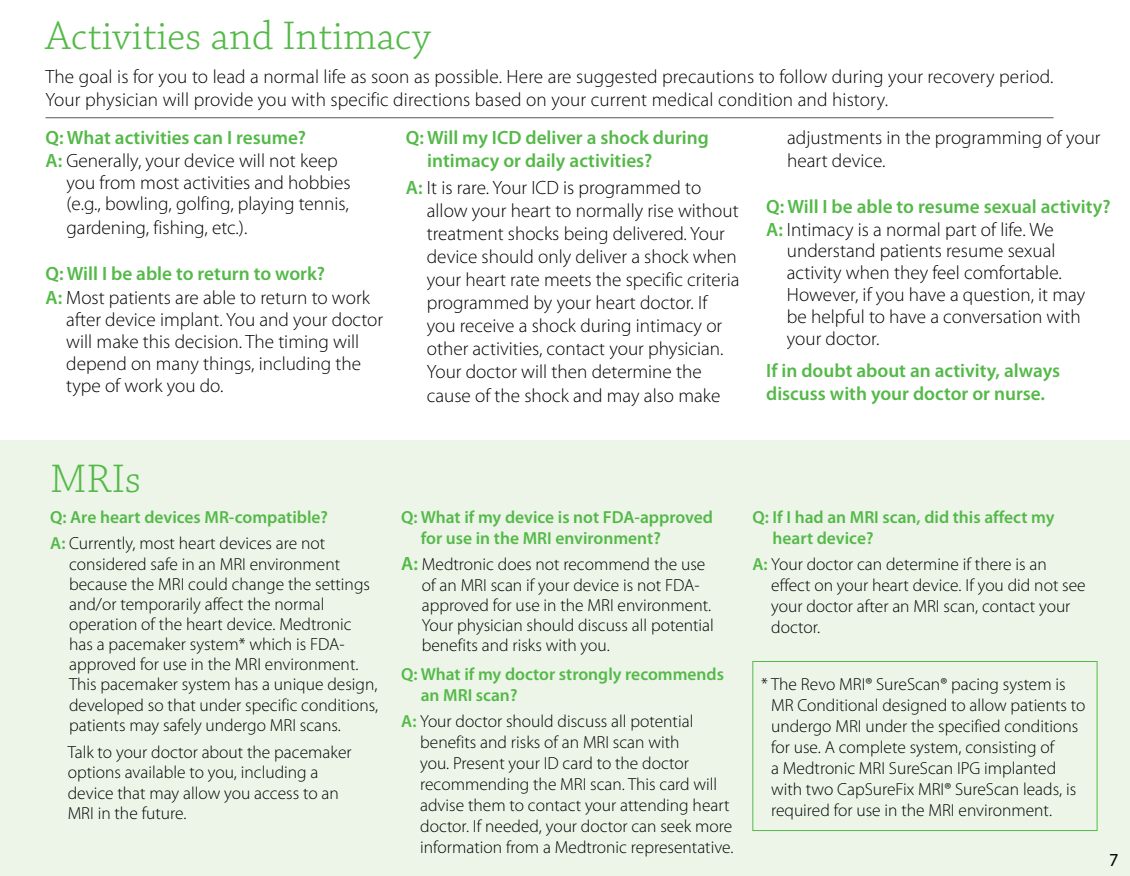
<style>
.page{position:relative;width:1130px;height:876px;background:#fff}
.page>*{position:absolute;margin:0;border:0;box-sizing:border-box;transform-origin:0 0}
.t1{font:300 42px "Chaparral Pro";color:#54b948}
.t2{font:300 19.25px/23.1px "Myriad Pro";color:#000}
.t3{font:600 19.25px/23.1px "Myriad Pro";color:#54b948}
.t4{font:18.38px "Myriad Pro";color:#000}
.t5{font:300 17.5px/20.1px "Myriad Pro";color:#000}
.t6{font:600 17.5px/21px "Myriad Pro";color:#54b948}
.s1{font-weight:600;color:#54b948}
.s2{font-weight:300;color:#000}
.s3{font-weight:600;font-size:19.25px;color:#54b948}
</style>
<div class="page">
<div style="left:0;top:440px;width:1130px;height:436px;background:#ecf5e8"></div>
<hr style="left:46px;top:117px;width:1008px;height:1px;background:#58595b">
<div style="left:752px;top:661px;width:345px;height:170px;border:1px solid #54b948"></div>
<h1 class="t1" style="left:46px;top:12px;width:387px">Activities and Intimacy</h1>
<p class="t2" style="left:46px;top:65px;width:1010px">The goal is for you to lead a normal life as soon as possible. Here are suggested precautions to follow during your recovery period.<br>Your physician will provide you with specific directions based on your current medical condition and history.</p>
<p class="t3" style="left:46px;top:125px;width:262px">Q: What activities can I resume?</p>
<p class="t2" style="left:46px;top:148px;width:294px"><span class="s1">A:</span> Generally, your device will not keep</p>
<p class="t2" style="left:67px;top:170px;width:286px">you from most activities and hobbies</p>
<p class="t2" style="left:67px;top:192px;width:284px">(e.g., bowling, golfing, playing tennis,</p>
<p class="t2" style="left:67px;top:216px;width:182px">gardening, fishing, etc.).</p>
<p class="t2" style="left:46px;top:261px;width:326px;line-height:24.5px"><span class="s1">Q: Will I be able to return to work?<br>A:</span> Most patients are able to return to work</p>
<p class="t2" style="left:66px;top:309px;width:318px;line-height:21.9px">after device implant. You and your doctor will make this decision. The timing will depend on many things, including the type of work you do.</p>
<p class="t3" style="left:427px;top:125px;width:283px;text-indent:-21px">Q: Will my ICD deliver a shock during intimacy or daily activities?</p>
<p class="t2" style="left:427px;top:175px;width:314px;text-indent:-21px"><span class="s1">A:</span> It is rare. Your ICD is programmed to allow your heart to normally rise without treatment shocks being delivered. Your device should only deliver a shock when your heart rate meets the specific criteria programmed by your heart doctor. If you receive a shock during intimacy or other activities, contact your physician.<br>Your doctor will then determine the cause of the shock and may also make</p>
<p class="t2" style="left:787px;top:126px;width:315px">adjustments in the programming of your heart device.</p>
<p class="t3" style="left:766px;top:194px;width:346px">Q: Will I be able to resume sexual activity?</p>
<p class="t2" style="left:766px;top:217px;width:289px"><span class="s1">A:</span> Intimacy is a normal part of life. We</p>
<p class="t2" style="left:787px;top:239px;width:270px">understand patients resume sexual</p>
<p class="t2" style="left:787px;top:261px;width:276px">activity when they feel comfortable.</p>
<p class="t2" style="left:787px;top:283px;width:300px">However, if you have a question, it may</p>
<p class="t2" style="left:787px;top:305px;width:295px">be helpful to have a conversation with</p>
<p class="t2" style="left:787px;top:327px;width:94px">your doctor.</p>
<p class="t3" style="left:766px;top:359px;width:295px">If in doubt about an activity, always discuss with your doctor or nurse.</p>
<h1 class="t1" style="left:50px;top:456px;width:92px">MRIs</h1>
<p class="t6" style="left:50px;top:504px;width:279px;line-height:26.1px">Q: Are heart devices MR-compatible?<br>A: <span class="s2">Currently, most heart devices are not</span></p>
<p class="t5" style="left:69px;top:553px;width:311px">considered safe in an MRI environment because the MRI could change the settings and/or temporarily affect the normal operation of the heart device. Medtronic has a pacemaker system* which is FDA&shy;approved for use in the MRI environment.<br>This pacemaker system has a unique design, developed so that under specific conditions, patients may safely undergo MRI scans.</p>
<p class="t5" style="left:68px;top:742px;width:285px">Talk to your doctor about the pacemaker options available to you, including a device that may allow you access to an<br>MRI in the future.</p>
<p class="t6" style="left:421px;top:506px;width:294px;text-indent:-19px">Q: What if my device is not FDA-approved for use in the MRI environment?</p>
<p class="t5" style="left:422px;top:554px;width:294px;text-indent:-20px"><span class="s3">A:</span> Medtronic does not recommend the use of an MRI scan if your device is not FDA&shy;approved for use in the MRI environment.<br>Your physician should discuss all potential benefits and risks with you.</p>
<p class="t6" style="left:421px;top:662px;width:305px;text-indent:-19px">Q: What if my doctor strongly recommends an MRI scan?</p>
<p class="t5" style="left:420px;top:710px;width:315px;line-height:21px;text-indent:-19px"><span class="s1">A:</span> Your doctor should discuss all potential benefits and risks of an MRI scan with<br>you. Present your ID card to the doctor recommending the MRI scan. This card will advise them to contact your attending heart doctor. If needed, your doctor can seek more information from a Medtronic representative.</p>
<p class="t6" style="left:772px;top:506px;width:283px;text-indent:-20px">Q: If I had an MRI scan, did this affect my heart device?</p>
<p class="t5" style="left:771px;top:554px;width:316px;line-height:21px;text-indent:-19px"><span class="s1">A:</span> Your doctor can determine if there is an effect on your heart device. If you did not see your doctor after an MRI scan, contact your doctor.</p>
<p class="t5" style="left:771px;top:673px;width:316px;line-height:21px;text-indent:-10px">* The Revo MRI® SureScan® pacing system is MR Conditional designed to allow patients to undergo MRI under the specified conditions for use. A complete system, consisting of<br>a Medtronic MRI SureScan IPG implanted with two CapSureFix MRI® SureScan leads, is required for use in the MRI environment.</p>
<p class="t4" style="left:1109px;top:848px;width:11px">7</p>
</div>
